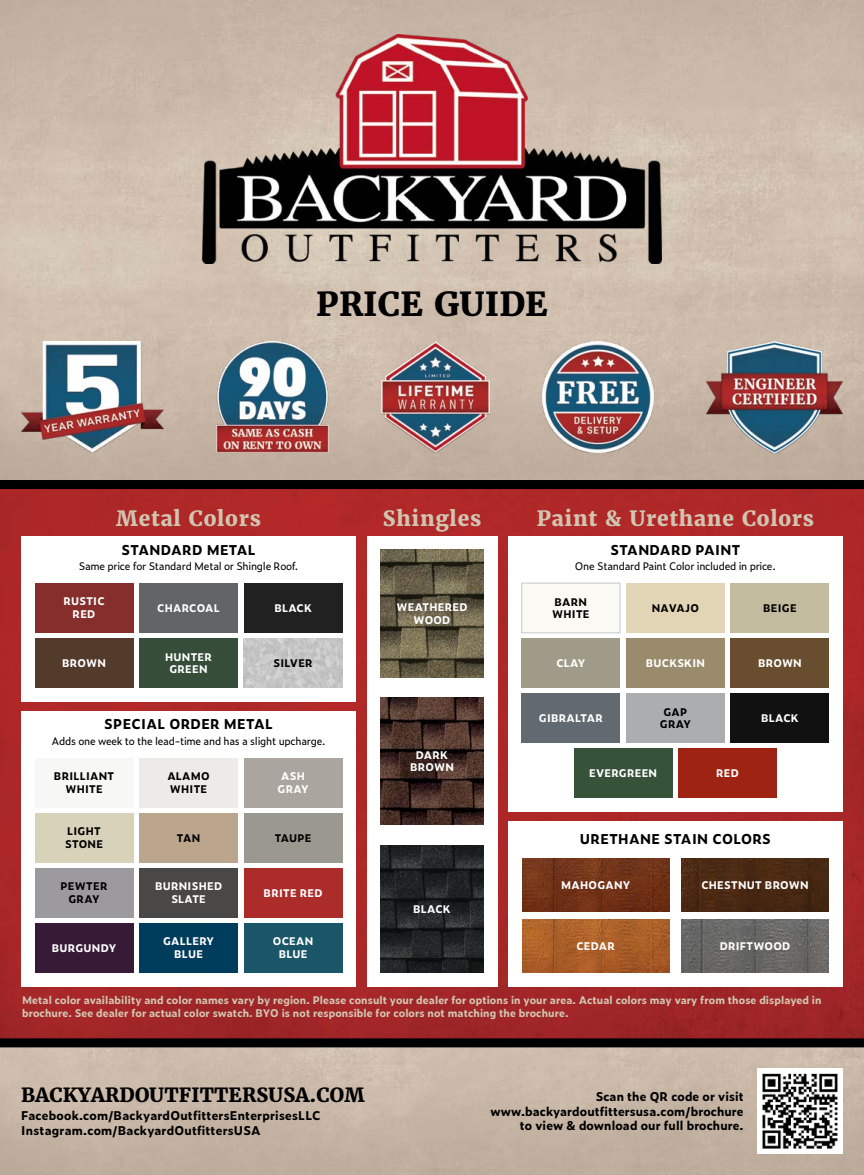
<style>
.page{position:relative;width:864px;height:1175px;background:#fff}
.page>*{position:absolute;margin:0;border:0;box-sizing:border-box;transform-origin:0 0}
.t1{font:800 33px "Merriweather";letter-spacing:.015em;color:#000}
.t2{font:800 21px "Merriweather";letter-spacing:.035em;color:#d1c5b2}
.t3{font:800 19.5px "Merriweather";letter-spacing:.01em;color:#000}
.t4{font:700 13.5px "Zeitung Pro";letter-spacing:.025em;color:#000}
.t5{font:700 12px/14.4px "Zeitung Pro";letter-spacing:.01em;color:#000;text-align:right}
.t6{font:700 10.5px/12.6px "Zeitung Pro";letter-spacing:.01em;color:#d1c5b2}
.t7{font:700 10.5px/12.6px "Zeitung Pro";letter-spacing:.025em;color:#fff;text-align:center}
.t8{font:10.5px "Zeitung Pro";letter-spacing:-.025em;color:#000}
.t9{font:700 10.5px/12.6px "Zeitung Pro";letter-spacing:.025em;color:#000;text-align:center}
</style>
<div class="page">
<img style="left:0;top:489px;width:864px;height:549px">
<div style="left:0;top:1042px;width:864px;height:132px;background:#c7b6a6"></div>
<div style="left:0;top:0;width:864px;height:484px;background:linear-gradient(to bottom,#cdbdad,#cab9a9)"></div>
<img style="left:202px;top:34px;width:460px;height:230px">
<img style="left:21px;top:341px;width:143px;height:112px">
<img style="left:706px;top:341px;width:137px;height:112px">
<img style="left:542px;top:341px;width:112px;height:112px">
<img style="left:381px;top:341px;width:109px;height:112px">
<div style="left:367px;top:536px;width:130px;height:450px;background:#fff"></div>
<div style="left:21px;top:536px;width:335px;height:165px;background:#fff"></div>
<div style="left:21px;top:711px;width:335px;height:275px;background:#fff"></div>
<img style="left:244px;top:638px;width:98px;height:50px">
<div style="left:244px;top:757px;width:98px;height:50px;background:#aba59f"></div>
<div style="left:35px;top:868px;width:98px;height:49px;background:#9d9a9f"></div>
<div style="left:35px;top:923px;width:98px;height:49px;background:#371a35"></div>
<div style="left:508px;top:536px;width:335px;height:275px;background:#fff"></div>
<div style="left:508px;top:821px;width:335px;height:165px;background:#fff"></div>
<img style="left:522px;top:858px;width:147px;height:53px">
<img style="left:682px;top:858px;width:146px;height:53px">
<img style="left:522px;top:919px;width:147px;height:53px">
<img style="left:682px;top:919px;width:146px;height:53px">
<img style="left:380px;top:550px;width:104px;height:127px">
<img style="left:380px;top:697px;width:104px;height:128px">
<img style="left:380px;top:845px;width:104px;height:127px">
<div style="left:139px;top:868px;width:99px;height:49px;background:#494846"></div>
<div style="left:244px;top:583px;width:98px;height:50px;background:#212121"></div>
<div style="left:139px;top:583px;width:99px;height:50px;background:#636466"></div>
<div style="left:139px;top:638px;width:99px;height:50px;background:#364e39"></div>
<div style="left:35px;top:583px;width:98px;height:50px;background:#852e2c"></div>
<div style="left:35px;top:757px;width:98px;height:50px;background:#f7f7f6"></div>
<div style="left:35px;top:813px;width:98px;height:49px;background:#d9d2ba"></div>
<div style="left:139px;top:813px;width:99px;height:49px;background:#bba58c"></div>
<div style="left:244px;top:868px;width:98px;height:49px;background:#ab2c29"></div>
<div style="left:139px;top:923px;width:99px;height:49px;background:#003c5b"></div>
<div style="left:244px;top:923px;width:98px;height:49px;background:#1a5568"></div>
<div style="left:139px;top:757px;width:99px;height:50px;background:#ecebe7"></div>
<div style="left:244px;top:813px;width:98px;height:49px;background:#9b998f"></div>
<div style="left:0;top:480px;width:864px;height:9px;background:#000"></div>
<div style="left:0;top:1038px;width:864px;height:9px;background:#000"></div>
<img style="left:216px;top:341px;width:113px;height:112px">
<div style="left:35px;top:638px;width:98px;height:50px;background:#533b2b"></div>
<img style="left:758px;top:1068px;width:85px;height:85px">
<div style="left:522px;top:638px;width:98px;height:50px;background:#a09b88"></div>
<div style="left:731px;top:583px;width:98px;height:50px;background:#c3bb9d"></div>
<div style="left:626px;top:583px;width:99px;height:50px;background:#e2d5b6"></div>
<div style="left:626px;top:638px;width:99px;height:50px;background:#9a8b6c"></div>
<div style="left:731px;top:638px;width:98px;height:50px;background:#684d2e"></div>
<div style="left:522px;top:693px;width:98px;height:50px;background:#626a71"></div>
<div style="left:626px;top:693px;width:99px;height:50px;background:#aaaeae"></div>
<div style="left:731px;top:693px;width:98px;height:50px;background:#111112"></div>
<div style="left:574px;top:748px;width:98px;height:50px;background:#365239"></div>
<div style="left:678px;top:748px;width:99px;height:50px;background:#9e2313"></div>
<div style="left:522px;top:583px;width:98px;height:50px;background:#fbf9f4"></div>
<div style="left:522px;top:583px;width:98px;height:50px;border:1px solid #c7c8ca"></div>
<h1 class="t1" style="left:316px;top:282px;width:233px">PRICE GUIDE</h1>
<h2 class="t2" style="left:116px;top:505px;width:146px">Metal Colors</h2>
<p class="t4" style="left:122px;top:539px;width:136px">STANDARD METAL</p>
<p class="t8" style="left:79px;top:558px;width:221px">Same price for Standard Metal or Shingle Roof.</p>
<h2 class="t2" style="left:383px;top:505px;width:100px">Shingles</h2>
<h2 class="t2" style="left:537px;top:505px;width:279px">Paint &amp; Urethane Colors</h2>
<p class="t4" style="left:610px;top:539px;width:131px">STANDARD PAINT</p>
<p class="t8" style="left:575px;top:558px;width:202px">One Standard Paint Color included in price.</p>
<p class="t7" style="left:63px;top:594px;width:43px">RUSTIC<br>RED</p>
<p class="t7" style="left:157px;top:601px;width:64px">CHARCOAL</p>
<p class="t7" style="left:274px;top:601px;width:39px">BLACK</p>
<p class="t7" style="left:397px;top:600px;width:72px">WEATHERED<br>WOOD</p>
<p class="t9" style="left:552px;top:595px;width:39px;text-align:left">BARN<br>WHITE</p>
<p class="t7" style="left:165px;top:650px;width:48px">HUNTER<br>GREEN</p>
<p class="t7" style="left:62px;top:656px;width:45px">BROWN</p>
<p class="t7" style="left:556px;top:656px;width:30px">CLAY</p>
<p class="t9" style="left:274px;top:656px;width:41px">SILVER</p>
<p class="t9" style="left:652px;top:601px;width:49px">NAVAJO</p>
<p class="t9" style="left:763px;top:601px;width:35px">BEIGE</p>
<p class="t7" style="left:646px;top:656px;width:61px">BUCKSKIN</p>
<p class="t7" style="left:758px;top:656px;width:45px">BROWN</p>
<p class="t4" style="left:104px;top:714px;width:170px">SPECIAL ORDER METAL</p>
<p class="t8" style="left:52px;top:733px;width:275px">Adds one week to the lead-time and has a slight upcharge.</p>
<p class="t7" style="left:539px;top:711px;width:65px">GIBRALTAR</p>
<p class="t9" style="left:660px;top:705px;width:33px">GAP<br>GRAY</p>
<p class="t7" style="left:761px;top:711px;width:39px">BLACK</p>
<p class="t9" style="left:167px;top:769px;width:44px;text-align:left">ALAMO<br>WHITE</p>
<p class="t9" style="left:54px;top:769px;width:62px">BRILLIANT<br>WHITE</p>
<p class="t9" style="left:65px;top:824px;width:39px;text-align:left">LIGHT<br>STONE</p>
<p class="t9" style="left:177px;top:831px;width:25px">TAN</p>
<p class="t7" style="left:278px;top:769px;width:33px">ASH<br>GRAY</p>
<p class="t9" style="left:275px;top:831px;width:38px">TAUPE</p>
<p class="t7" style="left:410px;top:748px;width:45px">DARK<br>BROWN</p>
<p class="t7" style="left:589px;top:766px;width:69px">EVERGREEN</p>
<p class="t7" style="left:716px;top:766px;width:24px">RED</p>
<p class="t4" style="left:580px;top:829px;width:193px">URETHANE STAIN COLORS</p>
<p class="t9" style="left:61px;top:879px;width:48px">PEWTER<br>GRAY</p>
<p class="t7" style="left:155px;top:879px;width:69px">BURNISHED<br>SLATE</p>
<p class="t7" style="left:264px;top:886px;width:61px">BRITE RED</p>
<p class="t7" style="left:413px;top:902px;width:39px">BLACK</p>
<p class="t7" style="left:561px;top:878px;width:71px">MAHOGANY</p>
<p class="t7" style="left:701px;top:878px;width:109px">CHESTNUT BROWN</p>
<p class="t7" style="left:52px;top:941px;width:66px">BURGUNDY</p>
<p class="t7" style="left:163px;top:934px;width:52px">GALLERY<br>BLUE</p>
<p class="t7" style="left:273px;top:934px;width:42px">OCEAN<br>BLUE</p>
<p class="t7" style="left:576px;top:938px;width:40px">CEDAR</p>
<p class="t7" style="left:720px;top:938px;width:72px">DRIFTWOOD</p>
<p class="t6" style="left:22px;top:993px;width:801px">Metal color availability and color names vary by region. Please consult your dealer for options in your area. Actual colors may vary from those displayed in brochure. See dealer for actual color swatch. BYO is not responsible for colors not matching the brochure.</p>
<h3 class="t3" style="left:21px;top:1082px;width:345px">BACKYARDOUTFITTERSUSA.COM</h3>
<p class="t5" style="left:21px;top:1108px;width:301px;text-align:left">Facebook.com/BackyardOutfittersEnterprisesLLC<br>Instagram.com/BackyardOutfittersUSA</p>
<p class="t5" style="left:491px;top:1089px;width:255px">Scan the QR code or visit www.backyardoutfittersusa.com/brochure to view &amp; download our full brochure.</p>
</div>
